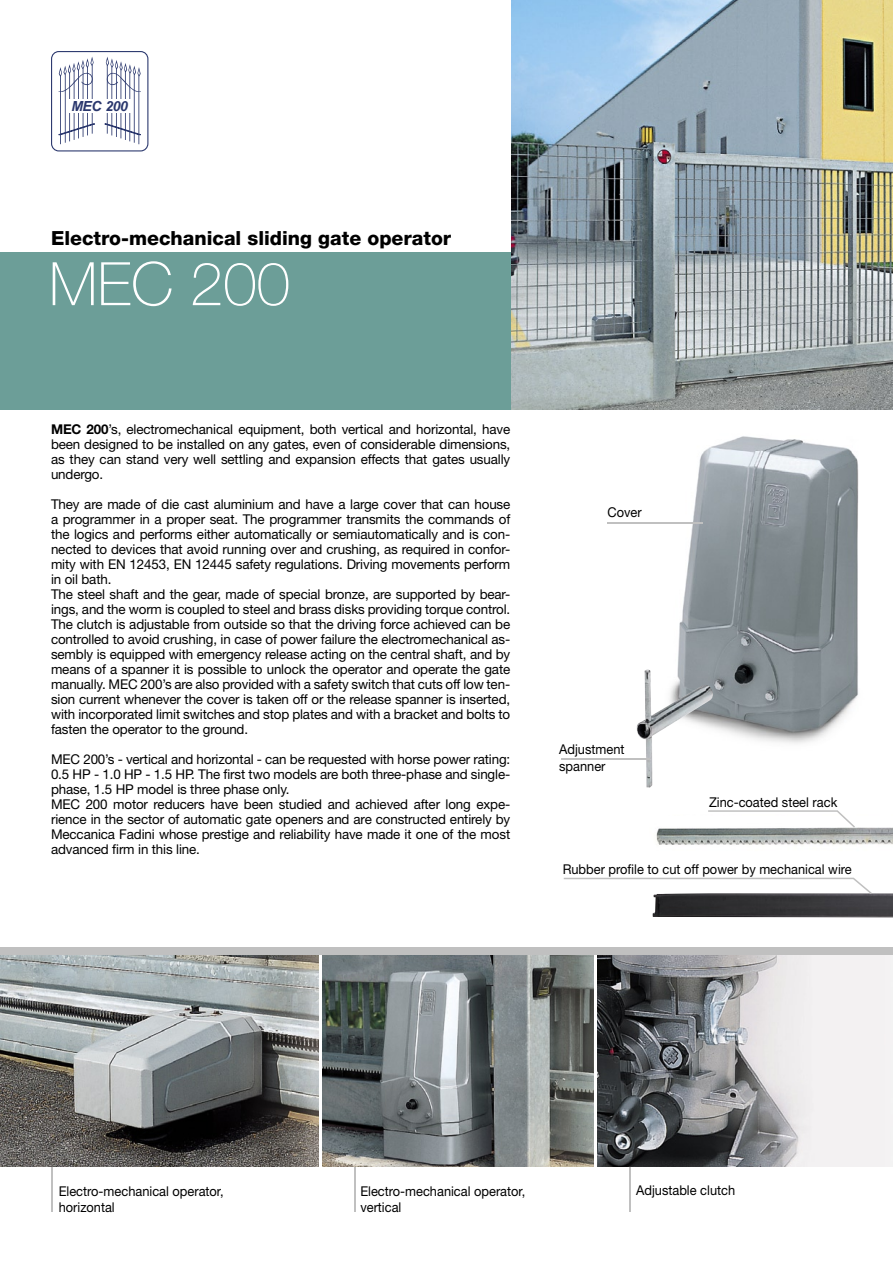
<style>
.page{position:relative;width:893px;height:1263px;background:#fff}
.page>*{position:absolute;margin:0;border:0;box-sizing:border-box;transform-origin:0 0}
.t1{font:100 60px "Helvetica Neue";color:#fff}
.t2{font:800 19.5px "Helvetica Neue";color:#000}
.t3{font:italic 700 13.95px "Arial";letter-spacing:-.02em;color:#2a376d}
.t4{font:13.5px/15px "Helvetica Neue";letter-spacing:-.01em;color:#000}
.t5{font:13.5px/16.2px "Helvetica Neue";letter-spacing:-.01em;color:#000;scale:.95 1}
.s1{font-weight:700}
</style>
<div class="page">
<hr style="left:51px;top:1166px;width:1px;height:46px;background:#c0c0c0">
<div style="left:0;top:252px;width:893px;height:158px;background:#6c9e98"></div>
<img style="left:511px;top:0;width:382px;height:410px">
<hr style="left:354px;top:1166px;width:2px;height:46px;background:#c0c0c0">
<hr style="left:629px;top:1166px;width:1px;height:46px;background:#c0c0c0">
<img style="left:0;top:955px;width:319px;height:212px">
<img style="left:322px;top:955px;width:272px;height:212px">
<img style="left:598px;top:955px;width:295px;height:212px">
<div style="left:0;top:947px;width:893px;height:8px;background:#c0c0c0"></div>
<img style="left:677px;top:436px;width:182px;height:308px">
<img style="left:636px;top:670px;width:77px;height:117px">
<img style="left:656px;top:827px;width:237px;height:18px">
<img style="left:653px;top:893px;width:240px;height:25px">
<svg style="left:707px;top:810px;width:150px;height:19px"></svg>
<svg style="left:563px;top:877px;width:310px;height:18px"></svg>
<hr style="left:561px;top:758px;width:88px;height:2px;background:#c0c0c0">
<hr style="left:607px;top:522px;width:96px;height:2px;background:#c0c0c0">
<svg style="left:51px;top:51px;width:98px;height:100px"></svg>
<div style="left:66px;top:99px;width:67px;height:14px;background:#fff"></div>
<p class="t3" style="left:71px;top:99px;width:58px">MEC 200</p>
<h2 class="t2" style="left:51px;top:226px;width:402px">Electro-mechanical sliding gate operator</h2>
<h1 class="t1" style="left:49px;top:249px;width:243px">MEC 200</h1>
<p class="t4" style="left:51px;top:422px;width:461px;text-align:justify"><span class="s1">MEC 200</span>’s, electromechanical equipment, both vertical and horizontal, have been designed to be installed on any gates, even of considerable dimensions, as they can stand very well settling and expansion effects that gates usually undergo.</p>
<p class="t4" style="left:51px;top:497px;width:461px">They are made of die cast aluminium and have a large cover that can house a programmer in a proper seat. The programmer transmits the commands of the logics and performs either automatically or semiautomatically and is con&shy;nected to devices that avoid running over and crushing, as required in confor&shy;mity with EN 12453, EN 12445 safety regulations. Driving movements perform in oil bath.<br>The steel shaft and the gear, made of special bronze, are supported by bear&shy;ings, and the worm is coupled to steel and brass disks providing torque control.<br>The clutch is adjustable from outside so that the driving force achieved can be controlled to avoid crushing, in case of power failure the electromechanical as&shy;sembly is equipped with emergency release acting on the central shaft, and by means of a spanner it is possible to unlock the operator and operate the gate manually. MEC 200’s are also provided with a safety switch that cuts off low ten&shy;sion current whenever the cover is taken off or the release spanner is inserted, with incorporated limit switches and stop plates and with a bracket and bolts to fasten the operator to the ground.</p>
<p class="t4" style="left:51px;top:752px;width:461px">MEC 200’s - vertical and horizontal - can be requested with horse power rating:<br>0.5 HP - 1.0 HP - 1.5 HP. The first two models are both three-phase and single&shy;phase, 1.5 HP model is three phase only.<br>MEC 200 motor reducers have been studied and achieved after long expe&shy;rience in the sector of automatic gate openers and are constructed entirely by Meccanica Fadini whose prestige and reliability have made it one of the most advanced firm in this line.</p>
<p class="t5" style="left:607px;top:504px;width:37px">Cover</p>
<p class="t5" style="left:559px;top:741px;width:70px">Adjustment spanner</p>
<p class="t5" style="left:709px;top:794px;width:137px">Zinc-coated steel rack</p>
<p class="t5" style="left:563px;top:861px;width:306px">Rubber profile to cut off power by mechanical wire</p>
<p class="t5" style="left:59px;top:1183px;width:175px">Electro-mechanical operator, horizontal</p>
<p class="t5" style="left:360px;top:1183px;width:175px">Electro-mechanical operator, vertical</p>
<p class="t5" style="left:636px;top:1182px;width:106px">Adjustable clutch</p>
</div>
